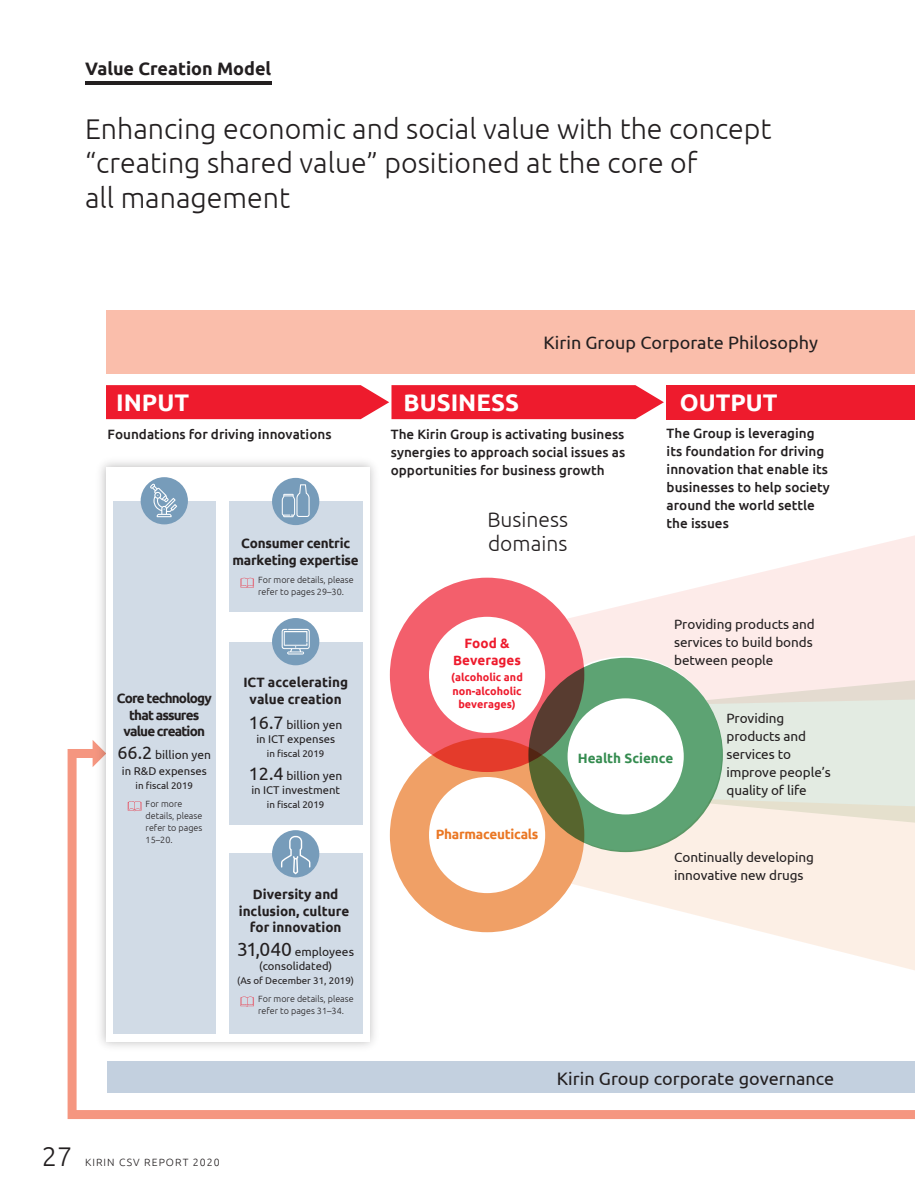
<style>
.page{position:relative;width:915px;height:1191px;background:#fff}
.page>*{position:absolute;margin:0;border:0;box-sizing:border-box;transform-origin:0 0}
.t1{font:300 28.5px/34.5px "Ubuntu";color:#231f20}
.t2{font:300 27px "Ubuntu";color:#231f20}
.t3{font:700 24px "Ubuntu";color:#fff}
.t4{font:300 21px/24px "Ubuntu";color:#231f20}
.t5{font:18px "Ubuntu";color:#231f20}
.t6{font:700 18px "Ubuntu";color:#231f20}
.t7{font:500 13.5px/18px "Ubuntu";color:#231f20;text-align:justify}
.t8{font:13.5px/18px "Ubuntu";letter-spacing:-.005em;color:#231f20}
.t9{font:700 13.5px/16.5px "Ubuntu";color:#231f20;text-align:center}
.t10{font:700 13.5px/16.5px "Ubuntu";letter-spacing:-.06em;color:#231f20;text-align:center}
.t11{font:700 13.5px/16.5px "Ubuntu";letter-spacing:-.02em;color:#231f20;text-align:center}
.t12{font:700 13.5px "Ubuntu";letter-spacing:-.02em;color:#ea7724}
.t13{font:700 13.5px/16.5px "Ubuntu";color:#ee1b2d;text-align:center}
.t14{font:700 13.5px "Ubuntu";color:#358c50}
.t15{font:12px "Ubuntu";color:#231f20}
.t16{font:11.25px "Ubuntu";color:#231f20}
.t17{font:700 10.8px/13.5px "Ubuntu";color:#ee1b2d;text-align:center}
.t18{font:300 10.5px "Ubuntu";letter-spacing:.1em;color:#231f20}
.t19{font:9.75px "Ubuntu";color:#231f20}
.t20{font:300 9px/12px "Ubuntu";color:#231f20}
.s1{font-size:18px}
.s2{font-size:19.2px}
</style>
<div class="page">
<svg style="left:67px;top:749px;width:847px;height:370px"></svg>
<div style="left:714px;top:716px;width:200px;height:64px;background:#e3ebe2"></div>
<svg style="left:383px;top:780px;width:531px;height:262px"></svg>
<svg style="left:402px;top:536px;width:512px;height:180px;fill:#fdebe9"></svg>
<div style="left:140px;top:633px;width:293px;height:236px;background:#fff"></div>
<div style="left:106px;top:310px;width:808px;height:64px;background:#fabeab"></div>
<svg style="left:106px;top:385px;width:557px;height:34px;background:#ee2738"></svg>
<div style="left:666px;top:385px;width:248px;height:34px;background:#ee1b2d"></div>
<img style="left:92px;top:462px;width:291px;height:593px">
<div style="left:106px;top:467px;width:263px;height:574px;background:#fff"></div>
<div style="left:107px;top:1061px;width:807px;height:32px;background:#c3d0df"></div>
<div style="left:113px;top:501px;width:102px;height:533px;background:#d1dbe6"></div>
<div style="left:229px;top:853px;width:133px;height:181px;background:#d1dbe6"></div>
<div style="left:229px;top:501px;width:133px;height:110px;background:#d1dbe6"></div>
<div style="left:229px;top:641px;width:133px;height:183px;background:#d1dbe6"></div>
<div style="left:272px;top:830px;width:47px;height:47px;background:#779cba;border-radius:50%"></div>
<svg style="left:281px;top:836px;width:29px;height:38px"></svg>
<div style="left:272px;top:478px;width:47px;height:47px;background:#779cba;border-radius:50%"></div>
<svg style="left:282px;top:484px;width:27px;height:33px"></svg>
<div style="left:141px;top:477px;width:47px;height:47px;background:#779cba;border-radius:50%"></div>
<svg style="left:150px;top:484px;width:27px;height:33px"></svg>
<div style="left:272px;top:618px;width:47px;height:47px;background:#779cba;border-radius:50%"></div>
<svg style="left:281px;top:629px;width:28px;height:25px"></svg>
<svg style="left:128px;top:801px;width:13px;height:10px"></svg>
<svg style="left:240px;top:996px;width:14px;height:10px"></svg>
<svg style="left:240px;top:577px;width:14px;height:11px"></svg>
<div style="left:390px;top:577px;width:194px;height:195px;background:#f35f6c;border-radius:50%"></div>
<svg style="left:390px;top:738px;width:194px;height:194px;background:#ee915d"></svg>
<svg style="left:528px;top:658px;width:194px;height:194px;background:#5d8c61"></svg>
<div style="left:429px;top:617px;width:116px;height:116px;background:#fff;border-radius:50%"></div>
<div style="left:429px;top:777px;width:116px;height:116px;background:#fff;border-radius:50%"></div>
<div style="left:567px;top:698px;width:116px;height:116px;background:#fff;border-radius:50%"></div>
<hr style="left:85px;top:81px;width:186px;height:3px;background:#231f20">
<h3 class="t6" style="left:85px;top:57px;width:188px">Value Creation Model</h3>
<h1 class="t1" style="left:85px;top:111px;width:687px">Enhancing economic and social value with the concept “creating shared value” positioned at the core of<br>all management</h1>
<h3 class="t5" style="left:543px;top:331px;width:276px">Kirin Group Corporate Philosophy</h3>
<h3 class="t3" style="left:116px;top:388px;width:74px">INPUT</h3>
<h3 class="t3" style="left:403px;top:388px;width:117px">BUSINESS</h3>
<h3 class="t3" style="left:679px;top:388px;width:99px">OUTPUT</h3>
<p class="t7" style="left:108px;top:424px;width:225px">Foundations for driving innovations</p>
<p class="t7" style="left:391px;top:424px;width:236px">The Kirin Group is activating business synergies to approach social issues as opportunities for business growth</p>
<p class="t7" style="left:666px;top:424px;width:165px;text-align:left">The Group is leveraging its foundation for driving innovation that enable its businesses to help society around the world settle the issues</p>
<h3 class="t4" style="left:487px;top:507px;width:82px">Business domains</h3>
<p class="t11" style="left:232px;top:535px;width:128px">Consumer centric marketing expertise</p>
<p class="t20" style="left:258px;top:574px;width:97px">For more details, please refer to pages 29–30.</p>
<p class="t10" style="left:117px;top:690px;width:97px">Core technology that assures value creation</p>
<p class="t15" style="left:117px;top:747px;width:95px"><span class="s1">66.2</span> billion yen</p>
<p class="t16" style="left:122px;top:764px;width:86px">in R&amp;D expenses</p>
<p class="t19" style="left:135px;top:779px;width:59px">in fiscal 2019</p>
<p class="t20" style="left:146px;top:797px;width:58px">For more details, please refer to pages<br>15–20.</p>
<p class="t9" style="left:243px;top:674px;width:106px">ICT accelerating value creation</p>
<p class="t15" style="left:249px;top:717px;width:95px"><span class="s1">16.7</span> billion yen</p>
<p class="t16" style="left:256px;top:732px;width:80px">in ICT expenses</p>
<p class="t19" style="left:267px;top:747px;width:59px">in fiscal 2019</p>
<p class="t15" style="left:249px;top:768px;width:95px"><span class="s1">12.4</span> billion yen</p>
<p class="t16" style="left:251px;top:783px;width:90px">in ICT investment</p>
<p class="t19" style="left:267px;top:798px;width:59px">in fiscal 2019</p>
<p class="t9" style="left:239px;top:886px;width:112px">Diversity and inclusion, culture for innovation</p>
<p class="t15" style="left:237px;top:944px;width:118px"><span class="s2">31,040</span> employees</p>
<p class="t16" style="left:259px;top:959px;width:75px">(consolidated)</p>
<p class="t19" style="left:237px;top:974px;width:118px">(As of December 31, 2019)</p>
<p class="t20" style="left:258px;top:992px;width:97px">For more details, please refer to pages 31–34.</p>
<p class="t13" style="left:453px;top:635px;width:69px">Food &amp;<br>Beverages</p>
<p class="t17" style="left:451px;top:670px;width:73px">(alcoholic and non-alcoholic beverages)</p>
<p class="t12" style="left:435px;top:826px;width:104px">Pharmaceuticals</p>
<p class="t8" style="left:674px;top:615px;width:142px">Providing products and services to build bonds between people</p>
<p class="t14" style="left:577px;top:749px;width:97px">Health Science</p>
<p class="t8" style="left:726px;top:708px;width:106px">Providing products and services to improve people’s quality of life</p>
<p class="t8" style="left:674px;top:848px;width:141px">Continually developing innovative new drugs</p>
<h3 class="t5" style="left:556px;top:1068px;width:279px">Kirin Group corporate governance</h3>
<h2 class="t2" style="left:42px;top:1139px;width:32px">27</h2>
<p class="t18" style="left:85px;top:1155px;width:136px">KIRIN CSV REPORT 2020</p>
</div>
